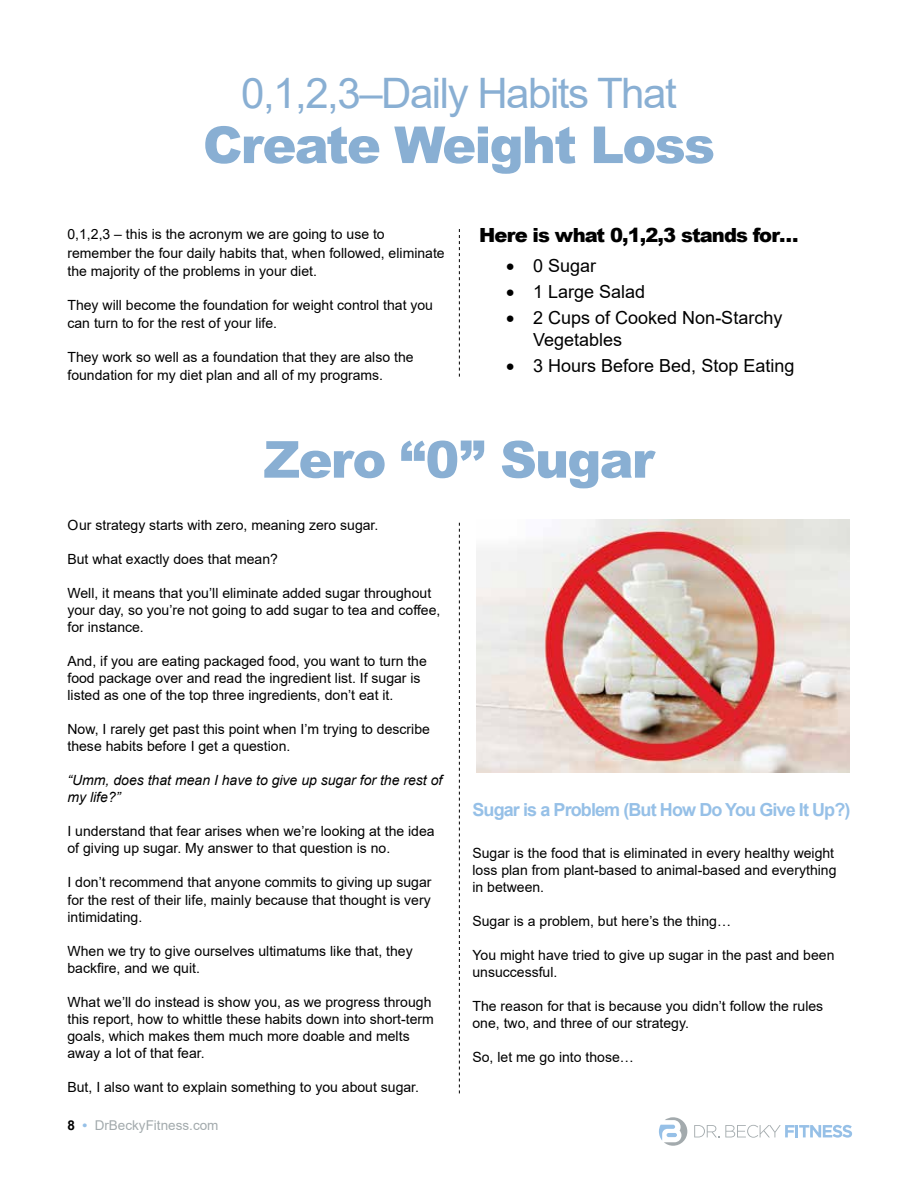
<style>
.page{position:relative;width:918px;height:1188px;background:#fff}
.page>*{position:absolute;margin:0;border:0;box-sizing:border-box;transform-origin:0 0}
.t1{font:900 51px "Arial";letter-spacing:-.035em;color:#89afd3}
.t2{font:42px "Arial";letter-spacing:-.035em;color:#89afd3}
.t3{font:900 19.5px "Arial";letter-spacing:-.045em;color:#000}
.t4{font:18px/22.5px "Arial";color:#000}
.t5{font:700 18px "Arial";letter-spacing:-.05em;color:#96c0e7}
.t6{font:14.1px/17.1px "Arial";color:#000}
.t7{font:italic 14.1px/17.1px "Arial";color:#000}
.t8{font:13.5px "Arial";color:#a3aaad}
.s1{font-weight:700;color:#000}
.s2{font-weight:700;color:#96c0e7}
</style>
<div class="page">
<svg style="left:659px;top:1117px;width:28px;height:29px"></svg>
<svg style="left:694px;top:1125px;width:25px;height:12px"></svg>
<svg style="left:725px;top:1125px;width:127px;height:13px"></svg>
<svg style="left:459px;top:229px;width:1px;height:148px"></svg>
<svg style="left:459px;top:523px;width:1px;height:571px"></svg>
<img style="left:476px;top:520px;width:374px;height:253px">
<h2 class="t2" style="left:241px;top:64px;width:437px">0,1,2,3–Daily Habits That</h2>
<h1 class="t1" style="left:203px;top:108px;width:514px">Create Weight Loss</h1>
<p class="t6" style="left:68px;top:225px;width:379px;line-height:18.6px">0,1,2,3 – this is the acronym we are going to use to remember the four daily habits that, when followed, eliminate the majority of the problems in your diet.</p>
<p class="t6" style="left:68px;top:295px;width:367px;line-height:18.6px">They will become the foundation for weight control that you can turn to for the rest of your life.</p>
<p class="t6" style="left:68px;top:348px;width:348px;line-height:18.6px">They work so well as a foundation that they are also the foundation for my diet plan and all of my programs.</p>
<h3 class="t3" style="left:479px;top:220px;width:321px">Here is what 0,1,2,3 stands for…</h3>
<p class="t4" style="left:506px;top:254px;width:92px">• 0 Sugar</p>
<p class="t4" style="left:506px;top:280px;width:141px">• 1 Large Salad</p>
<p class="t4" style="left:533px;top:306px;width:251px;text-indent:-27px">• 2 Cups of Cooked Non-Starchy<br>Vegetables</p>
<p class="t4" style="left:506px;top:355px;width:290px">• 3 Hours Before Bed, Stop Eating</p>
<h1 class="t1" style="left:263px;top:422px;width:392px">Zero “0” Sugar</h1>
<p class="t6" style="left:68px;top:516px;width:312px">Our strategy starts with zero, meaning zero sugar.</p>
<p class="t6" style="left:68px;top:550px;width:212px">But what exactly does that mean?</p>
<p class="t6" style="left:68px;top:584px;width:374px">Well, it means that you’ll eliminate added sugar throughout your day, so you’re not going to add sugar to tea and coffee, for instance.</p>
<p class="t6" style="left:68px;top:653px;width:361px">And, if you are eating packaged food, you want to turn the food package over and read the ingredient list. If sugar is listed as one of the top three ingredients, don’t eat it.</p>
<p class="t6" style="left:68px;top:721px;width:364px">Now, I rarely get past this point when I’m trying to describe these habits before I get a question.</p>
<p class="t7" style="left:68px;top:772px;width:376px">“Umm, does that mean I have to give up sugar for the rest of my life?”</p>
<p class="t6" style="left:68px;top:823px;width:369px">I understand that fear arises when we’re looking at the idea of giving up sugar. My answer to that question is no.</p>
<p class="t6" style="left:68px;top:874px;width:366px;text-align:justify">I don’t recommend that anyone commits to giving up sugar for the rest of their life, mainly because that thought is very intimidating.</p>
<p class="t6" style="left:68px;top:942px;width:347px">When we try to give ourselves ultimatums like that, they backfire, and we quit.</p>
<p class="t6" style="left:68px;top:993px;width:368px">What we’ll do instead is show you, as we progress through this report, how to whittle these habits down into short-term goals, which makes them much more doable and melts away a lot of that fear.</p>
<p class="t6" style="left:68px;top:1078px;width:353px">But, I also want to explain something to you about sugar.</p>
<p class="t8" style="left:68px;top:1116px;width:153px"><span class="s1">8</span> <span class="s2">•</span> DrBeckyFitness.com</p>
<p class="t5" style="left:472px;top:797px;width:380px">Sugar is a Problem (But How Do You Give It Up?)</p>
<p class="t6" style="left:472px;top:844px;width:366px">Sugar is the food that is eliminated in every healthy weight loss plan from plant-based to animal-based and everything in between.</p>
<p class="t6" style="left:472px;top:912px;width:260px">Sugar is a problem, but here’s the thing…</p>
<p class="t6" style="left:472px;top:946px;width:364px">You might have tried to give up sugar in the past and been unsuccessful.</p>
<p class="t6" style="left:472px;top:998px;width:352px">The reason for that is because you didn’t follow the rules one, two, and three of our strategy.</p>
<p class="t6" style="left:472px;top:1049px;width:163px">So, let me go into those…</p>
</div>
